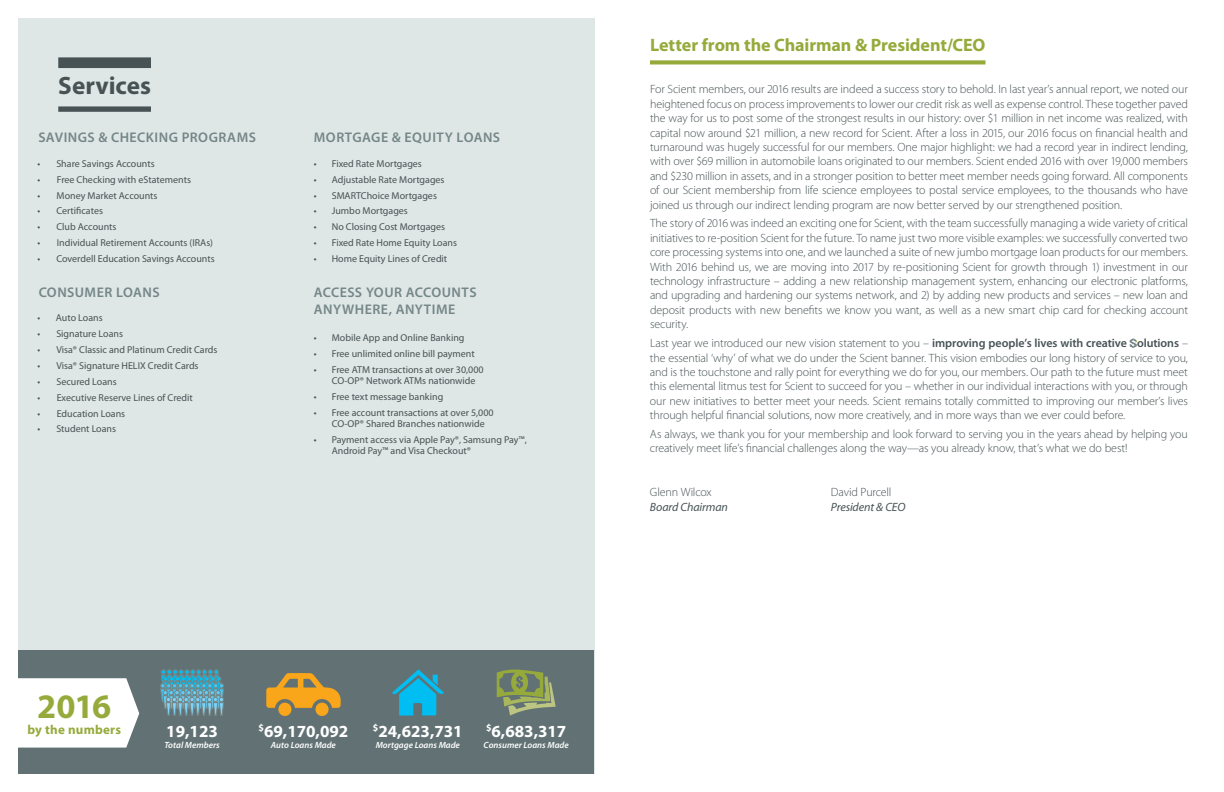
<style>
.page{position:relative;width:1224px;height:792px;background:#fff}
.page>*{position:absolute;margin:0;border:0;box-sizing:border-box;transform-origin:0 0}
.t1{font:700 34.5px "Myriad Pro";color:#95aa3b}
.t2{font:700 25.2px "Myriad Pro";color:#465254}
.t3{font:700 18px "Myriad Pro";letter-spacing:-.005em;color:#95aa3b}
.t4{font:700 17px "Myriad Pro";color:#fff}
.t5{font:600 14px/16.8px "Myriad Pro";letter-spacing:.035em;color:#748687}
.t6{font:700 13px "Myriad Pro";letter-spacing:.015em;color:#95aa3b}
.t7{font:300 12px/14.4px "Myriad Pro";letter-spacing:-.015em;color:#465254;text-align:justify}
.t8{font:italic 12px "Myriad Pro";letter-spacing:-.01em;color:#465254}
.t9{font:10px/11.4px "Myriad Pro";color:#465254}
.t10{font:italic 600 9px "Myriad Pro";color:#fff}
.s1{font-weight:600}
</style>
<div class="page">
<svg style="left:650px;top:60px;width:335px;height:4px"></svg>
<div style="left:18px;top:18px;width:576px;height:756px;background:#dfe6e6"></div>
<div style="left:58px;top:57px;width:93px;height:11px;background:#465254"></div>
<div style="left:58px;top:106px;width:93px;height:6px;background:#465254"></div>
<div style="left:18px;top:651px;width:576px;height:123px;background:#627274"></div>
<svg style="left:18px;top:678px;width:121px;height:70px;background:#f5f6f6"></svg>
<svg style="left:160px;top:669px;width:64px;height:47px"></svg>
<svg style="left:497px;top:670px;width:59px;height:46px"></svg>
<svg style="left:266px;top:673px;width:75px;height:43px"></svg>
<svg style="left:392px;top:669px;width:52px;height:47px"></svg>
<svg style="left:1130px;top:338px;width:7px;height:10px"></svg>
<h2 class="t2" style="left:58px;top:69px;width:94px">Services</h2>
<p class="t5" style="left:38px;top:129px;width:219px">SAVINGS &amp; CHECKING PROGRAMS</p>
<p class="t9" style="left:38px;top:158px;width:119px">• Share Savings Accounts</p>
<p class="t9" style="left:38px;top:174px;width:155px">• Free Checking with eStatements</p>
<p class="t9" style="left:38px;top:189px;width:122px">• Money Market Accounts</p>
<p class="t9" style="left:38px;top:205px;width:67px">• Certificates</p>
<p class="t9" style="left:38px;top:221px;width:80px">• Club Accounts</p>
<p class="t9" style="left:38px;top:237px;width:177px">• Individual Retirement Accounts (IRAs)</p>
<p class="t9" style="left:38px;top:253px;width:179px">• Coverdell Education Savings Accounts</p>
<p class="t5" style="left:39px;top:283px;width:123px">CONSUMER LOANS</p>
<p class="t9" style="left:38px;top:312px;width:67px">• Auto Loans</p>
<p class="t9" style="left:38px;top:328px;width:87px">• Signature Loans</p>
<p class="t9" style="left:38px;top:344px;width:182px">• Visa® Classic and Platinum Credit Cards</p>
<p class="t9" style="left:38px;top:360px;width:163px">• Visa® Signature HELIX Credit Cards</p>
<p class="t9" style="left:38px;top:376px;width:81px">• Secured Loans</p>
<p class="t9" style="left:38px;top:391px;width:157px">• Executive Reserve Lines of Credit</p>
<p class="t9" style="left:38px;top:407px;width:89px">• Education Loans</p>
<p class="t9" style="left:38px;top:423px;width:80px">• Student Loans</p>
<p class="t5" style="left:314px;top:129px;width:188px">MORTGAGE &amp; EQUITY LOANS</p>
<p class="t9" style="left:314px;top:158px;width:110px">• Fixed Rate Mortgages</p>
<p class="t9" style="left:314px;top:174px;width:132px">• Adjustable Rate Mortgages</p>
<p class="t9" style="left:314px;top:189px;width:125px">• SMARTChoice Mortgages</p>
<p class="t9" style="left:314px;top:205px;width:96px">• Jumbo Mortgages</p>
<p class="t9" style="left:314px;top:221px;width:133px">• No Closing Cost Mortgages</p>
<p class="t9" style="left:314px;top:237px;width:145px">• Fixed Rate Home Equity Loans</p>
<p class="t9" style="left:314px;top:253px;width:135px">• Home Equity Lines of Credit</p>
<p class="t5" style="left:314px;top:283px;width:164px">ACCESS YOUR ACCOUNTS<br>ANYWHERE, ANYTIME</p>
<p class="t9" style="left:314px;top:332px;width:152px">• Mobile App and Online Banking</p>
<p class="t9" style="left:314px;top:348px;width:162px">• Free unlimited online bill payment</p>
<p class="t9" style="left:332px;top:363px;width:153px;text-indent:-18px">• Free ATM transactions at over 30,000<br>CO-OP® Network ATMs nationwide</p>
<p class="t9" style="left:314px;top:391px;width:131px">• Free text message banking</p>
<p class="t9" style="left:332px;top:407px;width:163px;text-indent:-18px">• Free account transactions at over 5,000<br>CO-OP® Shared Branches nationwide</p>
<p class="t9" style="left:332px;top:434px;width:197px;text-indent:-18px">• Payment access via Apple Pay®, Samsung Pay™,<br>Android Pay™ and Visa Checkout®</p>
<h1 class="t1" style="left:37px;top:684px;width:76px">2016</h1>
<p class="t6" style="left:27px;top:721px;width:95px">by the numbers</p>
<h3 class="t4" style="left:486px;top:720px;width:82px"><sup>$</sup>6,683,317</h3>
<p class="t10" style="left:484px;top:739px;width:87px">Consumer Loans Made</p>
<h3 class="t4" style="left:259px;top:720px;width:91px"><sup>$</sup>69,170,092</h3>
<p class="t10" style="left:271px;top:739px;width:66px">Auto Loans Made</p>
<h3 class="t4" style="left:373px;top:720px;width:91px"><sup>$</sup>24,623,731</h3>
<p class="t10" style="left:376px;top:739px;width:86px">Mortgage Loans Made</p>
<h3 class="t4" style="left:166px;top:720px;width:53px">19,123</h3>
<p class="t10" style="left:164px;top:739px;width:57px">Total Members</p>
<h3 class="t3" style="left:650px;top:33px;width:337px">Letter from the Chairman &amp; President/CEO</h3>
<p class="t7" style="left:650px;top:82px;width:540px">For Scient members, our 2016 results are indeed a success story to behold. In last year’s annual report, we noted our heightened focus on process improvements to lower our credit risk as well as expense control. These together paved the way for us to post some of the strongest results in our history: over $1 million in net income was realized, with capital now around $21 million, a new record for Scient. After a loss in 2015, our 2016 focus on financial health and turnaround was hugely successful for our members. One major highlight: we had a record year in indirect lending, with over $69 million in automobile loans originated to our members. Scient ended 2016 with over 19,000 members and $230 million in assets, and in a stronger position to better meet member needs going forward. All components of our Scient membership from life science employees to postal service employees, to the thousands who have joined us through our indirect lending program are now better served by our strengthened position.</p>
<p class="t7" style="left:650px;top:216px;width:540px">The story of 2016 was indeed an exciting one for Scient, with the team successfully managing a wide variety of critical initiatives to re-position Scient for the future. To name just two more visible examples: we successfully converted two core processing systems into one, and we launched a suite of new jumbo mortgage loan products for our members.<br>With 2016 behind us, we are moving into 2017 by re-positioning Scient for growth through 1) investment in our technology infrastructure – adding a new relationship management system, enhancing our electronic platforms, and upgrading and hardening our systems network, and 2) by adding new products and services – new loan and deposit products with new benefits we know you want, as well as a new smart chip card for checking account security.</p>
<p class="t7" style="left:650px;top:336px;width:540px">Last year we introduced our new vision statement to you – <span class="s1">improving people’s lives with creative olutions</span> – the essential ‘why’ of what we do under the Scient banner. This vision embodies our long history of service to you, and is the touchstone and rally point for everything we do for you, our members. Our path to the future must meet this elemental litmus test for Scient to succeed for you – whether in our individual interactions with you, or through our new initiatives to better meet your needs. Scient remains totally committed to improving our member’s lives through helpful financial solutions, now more creatively, and in more ways than we ever could before.</p>
<p class="t7" style="left:650px;top:427px;width:539px">As always, we thank you for your membership and look forward to serving you in the years ahead by helping you creatively meet life’s financial challenges along the way—as you already know, that’s what we do best!</p>
<p class="t7" style="left:650px;top:485px;width:63px">Glenn Wilcox</p>
<p class="t7" style="left:831px;top:485px;width:62px">David Purcell</p>
<p class="t8" style="left:650px;top:499px;width:80px">Board Chairman</p>
<p class="t8" style="left:831px;top:499px;width:76px">President &amp; CEO</p>
</div>
